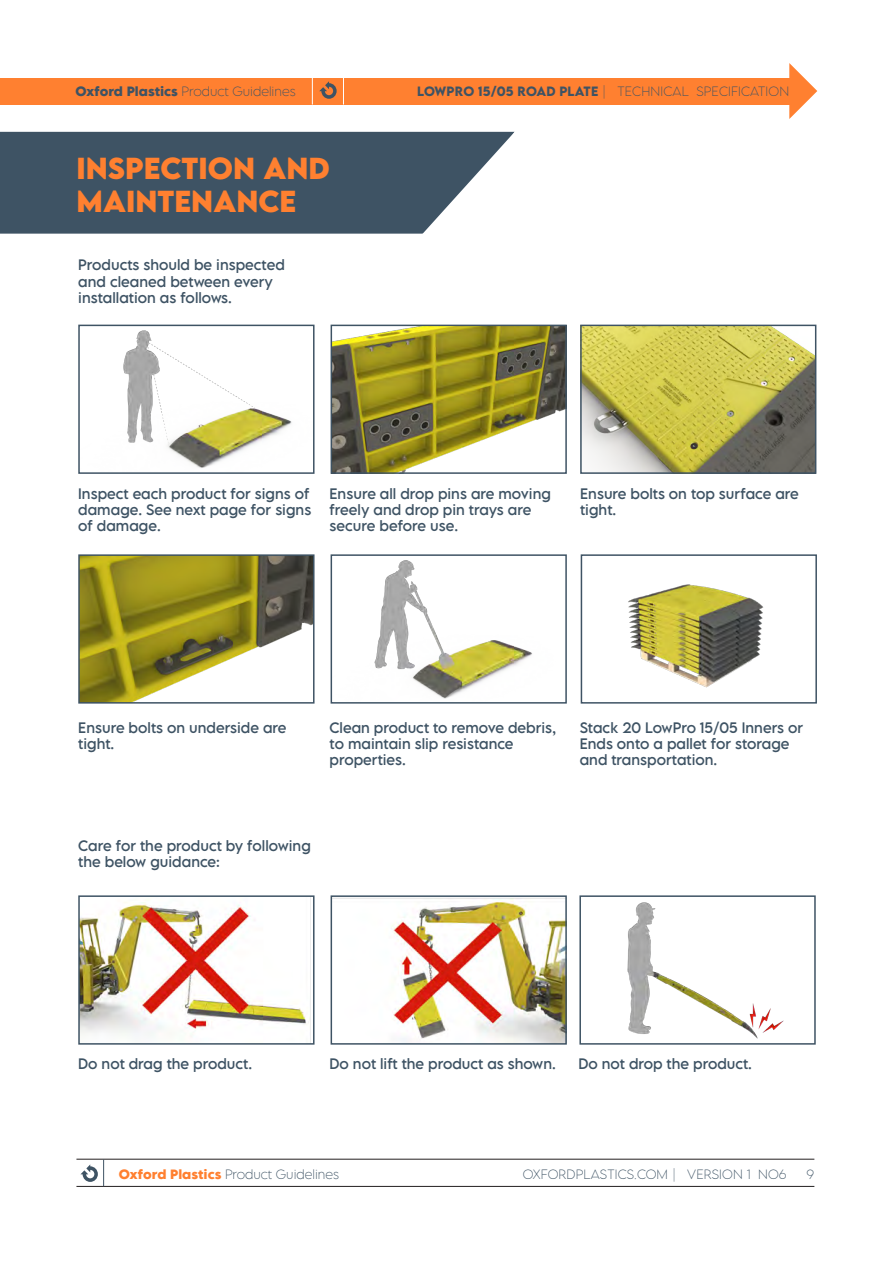
<style>
.page{position:relative;width:893px;height:1263px;background:#fff}
.page>*{position:absolute;margin:0;border:0;box-sizing:border-box;transform-origin:0 0}
.t1{font:700 27px/32.5px "LEMONMILK Pro";color:#ff8030}
.t2{font:13.5px/16.2px "LEMONMILK Pro";color:#3e5364}
.t3{font:200 12px "LEMONMILK Pro";letter-spacing:.015em;color:#3e5364}
.s1{font-weight:700}
.s2{font-weight:600}
.s3{font-weight:700;color:#ff8030}
</style>
<div class="page">
<div style="left:0;top:132px;width:413px;height:102px;background:#3e5364"></div>
<svg style="left:413px;top:132px;width:101px;height:102px"></svg>
<div style="left:0;top:78px;width:789px;height:27px;background:#ff8030"></div>
<svg style="left:789px;top:63px;width:28px;height:56px"></svg>
<svg style="left:312px;top:78px;width:1px;height:27px"></svg>
<svg style="left:343px;top:78px;width:1px;height:27px"></svg>
<svg style="left:319px;top:81px;width:18px;height:18px"></svg>
<hr style="left:76px;top:1159px;width:738px;height:1px;background:#231f20">
<hr style="left:76px;top:1186px;width:738px;height:1px;background:#231f20">
<svg style="left:80px;top:1159px;width:24px;height:27px"></svg>
<img style="left:583px;top:328px;width:230px;height:143px">
<div style="left:580px;top:325px;width:236px;height:149px;border:2px solid #3e5364"></div>
<img style="left:123px;top:330px;width:169px;height:138px">
<div style="left:78px;top:325px;width:237px;height:149px;border:2px solid #3e5364"></div>
<img style="left:81px;top:898px;width:230px;height:144px">
<div style="left:78px;top:895px;width:237px;height:150px;border:2px solid #3e5364"></div>
<img style="left:81px;top:557px;width:231px;height:144px">
<div style="left:78px;top:554px;width:237px;height:150px;border:2px solid #3e5364"></div>
<img style="left:334px;top:328px;width:230px;height:143px">
<div style="left:331px;top:325px;width:236px;height:149px;border:2px solid #3e5364"></div>
<img style="left:334px;top:898px;width:230px;height:144px">
<div style="left:331px;top:895px;width:236px;height:150px;border:2px solid #3e5364"></div>
<img style="left:627px;top:902px;width:157px;height:137px">
<div style="left:579px;top:895px;width:237px;height:150px;border:2px solid #3e5364"></div>
<img style="left:374px;top:560px;width:158px;height:139px">
<div style="left:331px;top:554px;width:236px;height:150px;border:2px solid #3e5364"></div>
<img style="left:628px;top:584px;width:136px;height:104px">
<div style="left:581px;top:554px;width:236px;height:150px;border:2px solid #3e5364"></div>
<p class="t3" style="left:75px;top:84px;width:222px"><span class="s1">Oxford Plastics</span> Product Guidelines</p>
<h1 class="t1" style="left:77px;top:153px;width:255px">INSPECTION AND<br>MAINTENANCE</h1>
<p class="t2" style="left:78px;top:257px;width:208px">Products should be inspected and cleaned between every installation as follows.</p>
<p class="t3" style="left:417px;top:84px;width:374px"><span class="s2">LOWPRO 15/05 ROAD PLATE</span> | TECHNICAL SPECIFICATION</p>
<p class="t2" style="left:78px;top:485px;width:235px">Inspect each product for signs of damage. See next page for signs of damage.</p>
<p class="t2" style="left:330px;top:485px;width:223px">Ensure all drop pins are moving freely and drop pin trays are secure before use.</p>
<p class="t2" style="left:580px;top:485px;width:220px">Ensure bolts on top surface are tight.</p>
<p class="t2" style="left:78px;top:719px;width:210px">Ensure bolts on underside are tight.</p>
<p class="t2" style="left:330px;top:719px;width:228px">Clean product to remove debris, to maintain slip resistance properties.</p>
<p class="t2" style="left:580px;top:719px;width:225px">Stack 20 LowPro 15/05 Inners or<br>Ends onto a pallet for storage and transportation.</p>
<p class="t2" style="left:78px;top:838px;width:234px">Care for the product by following the below guidance:</p>
<p class="t2" style="left:78px;top:1056px;width:175px">Do not drag the product.</p>
<p class="t2" style="left:330px;top:1056px;width:228px">Do not lift the product as shown.</p>
<p class="t2" style="left:578px;top:1056px;width:175px">Do not drop the product.</p>
<p class="t3" style="left:119px;top:1166px;width:222px"><span class="s3">Oxford Plastics</span> Product Guidelines</p>
<p class="t3" style="left:523px;top:1166px;width:265px">OXFORDPLASTICS.COM | VERSION 1 NO6</p>
<p class="t3" style="left:807px;top:1166px;width:9px">9</p>
</div>
